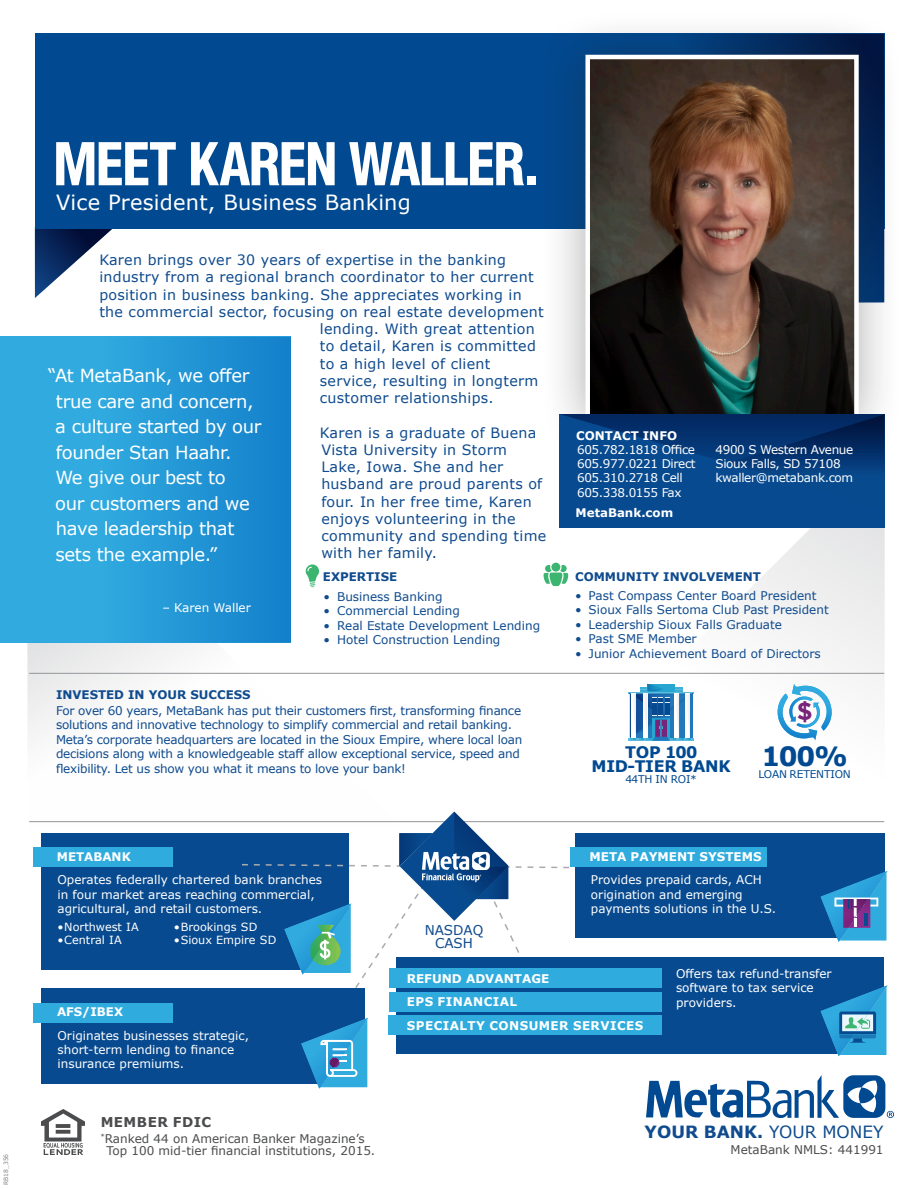
<style>
.page{position:relative;width:918px;height:1188px;background:#fff}
.page>*{position:absolute;margin:0;border:0;box-sizing:border-box;transform-origin:0 0}
.t1{font:700 expanded 60px "Newhouse DT Cond";letter-spacing:-.03em;color:#fff}
.t2{font:700 26.55px "Verdana";color:#014990}
.t3{font:700 24.6px "Gotham";color:#782478}
.t4{font:21px "Verdana";letter-spacing:.01em;color:#fff}
.t5{font:18px/25.5px "Verdana";letter-spacing:-.02em;color:#fff}
.t6{font:700 16.8px "Verdana";color:#0f4b8e}
.t7{font:700 15.9px "Verdana";letter-spacing:-.015em;color:#014990}
.t8{font:14.25px/17.2px "Verdana";letter-spacing:.02em;color:#0f4b8e}
.t9{font:13.5px/13.5px "Verdana";color:#0f4b8e;text-align:center}
.t10{font:700 13.5px "Verdana";letter-spacing:.035em;color:#4b4c4d}
.t11{font:12px "Verdana";letter-spacing:-.02em;color:#0f4b8e}
.t12{font:12px/14.4px "Verdana";color:#fff}
.t13{font:12px "Verdana";color:#0f4b8e}
.t14{font:12px "Verdana";letter-spacing:-.03em;color:#fff}
.t15{font:12px/12px "Verdana";color:#4b4c4d}
.t16{font:700 12px "Verdana";letter-spacing:.035em;color:#fff}
.t17{font:700 12px "Verdana";color:#fff}
.t18{font:700 11.85px "Verdana";color:#0f4b8e}
.t19{font:700 11.85px "Verdana";color:#fff}
.t20{font:11.25px "Verdana";color:#fff}
.t21{font:10.65px "Verdana";letter-spacing:-.015em;color:#014990}
.t22{font:6px "Verdana";color:#808285}
.s1{font-weight:400}
</style>
<div class="page">
<svg style="left:35px;top:229px;width:77px;height:69px"></svg>
<svg style="left:27px;top:569px;width:378px;height:254px"></svg>
<svg style="left:508px;top:527px;width:377px;height:296px"></svg>
<div style="left:35px;top:34px;width:849px;height:195px;background:#014990"></div>
<img style="left:0;top:337px;width:291px;height:306px">
<svg style="left:306px;top:564px;width:13px;height:23px"></svg>
<div style="left:551px;top:563px;width:9px;height:9px;background:#3bb570;border-radius:50%"></div>
<svg style="left:543px;top:565px;width:25px;height:21px"></svg>
<div style="left:41px;top:989px;width:324px;height:95px;background:#084a8f"></div>
<svg style="left:301px;top:1018px;width:67px;height:71px"></svg>
<div style="left:34px;top:1003px;width:139px;height:20px;background:#30abde"></div>
<hr style="left:29px;top:673px;width:855px;height:1px;background:#939598">
<hr style="left:29px;top:821px;width:855px;height:1px;background:#939598">
<div style="left:540px;top:9px;width:364px;height:457px;background:#231f20;opacity:.37"></div>
<img style="left:590px;top:60px;width:264px;height:354px">
<div style="left:585px;top:55px;width:274px;height:365px;border:4px solid #fff"></div>
<div style="left:559px;top:414px;width:326px;height:113px;background:#084a8f"></div>
<img style="left:560px;top:414px;width:168px;height:49px">
<img style="left:728px;top:414px;width:157px;height:56px">
<div style="left:396px;top:957px;width:488px;height:96px;background:#084a8f"></div>
<svg style="left:821px;top:985px;width:67px;height:72px"></svg>
<div style="left:389px;top:1015px;width:273px;height:20px;background:#30abde"></div>
<div style="left:389px;top:968px;width:273px;height:20px;background:#30abde"></div>
<div style="left:389px;top:992px;width:273px;height:20px;background:#30abde"></div>
<img style="left:647px;top:1075px;width:246px;height:43px">
<img style="left:41px;top:1109px;width:43px;height:45px">
<hr style="left:629px;top:738px;width:65px;height:3px;background:#5cbade">
<hr style="left:628px;top:692px;width:66px;height:2px;background:#5cbade">
<svg style="left:630px;top:684px;width:63px;height:57px"></svg>
<img style="left:651px;top:688px;width:20px;height:3px">
<svg style="left:775px;top:684px;width:59px;height:56px"></svg>
<img style="left:792px;top:684px;width:40px;height:47px">
<img style="left:778px;top:693px;width:39px;height:47px">
<div style="left:41px;top:834px;width:308px;height:136px;background:#084a8f"></div>
<div style="left:34px;top:847px;width:139px;height:20px;background:#30abde"></div>
<div style="left:575px;top:833px;width:309px;height:105px;background:#084a8f"></div>
<svg style="left:821px;top:869px;width:67px;height:73px"></svg>
<div style="left:570px;top:847px;width:197px;height:20px;background:#30abde"></div>
<svg style="left:240px;top:812px;width:343px;height:177px"></svg>
<img style="left:454px;top:812px;width:54px;height:54px">
<img style="left:454px;top:866px;width:54px;height:55px">
<img style="left:415px;top:846px;width:79px;height:40px">
<p class="t22" style="left:2px;top:1185px;width:33px;rotate:-90deg">RB18_356</p>
<p class="t1" style="left:53px;top:124px;width:489px">MEET KAREN WALLER.</p>
<p class="t4" style="left:56px;top:188px;width:356px">Vice President, Business Banking</p>
<p class="t8" style="left:99px;top:251px;width:408px">Karen brings over 30 years of expertise in the banking</p>
<p class="t8" style="left:99px;top:268px;width:436px">industry from a regional branch coordinator to her current</p>
<p class="t8" style="left:99px;top:286px;width:424px">position in business banking. She appreciates working in</p>
<p class="t8" style="left:99px;top:303px;width:446px">the commercial sector, focusing on real estate development</p>
<p class="t8" style="left:320px;top:320px;width:217px">lending. With great attention</p>
<p class="t8" style="left:320px;top:337px;width:218px">to detail, Karen is committed</p>
<p class="t8" style="left:320px;top:355px;width:172px">to a high level of client</p>
<p class="t8" style="left:320px;top:372px;width:220px">service, resulting in longterm</p>
<p class="t8" style="left:320px;top:389px;width:175px">customer relationships.</p>
<p class="t8" style="left:320px;top:424px;width:228px">Karen is a graduate of Buena<br>Vista University in Storm<br>Lake, Iowa. She and her husband are proud parents of four. In her free time, Karen enjoys volunteering in the community and spending time with her family.</p>
<p class="t18" style="left:323px;top:568px;width:76px">EXPERTISE</p>
<p class="t13" style="left:324px;top:588px;width:120px">• Business Banking</p>
<p class="t13" style="left:324px;top:603px;width:138px">• Commercial Lending</p>
<p class="t13" style="left:324px;top:617px;width:218px">• Real Estate Development Lending</p>
<p class="t13" style="left:324px;top:631px;width:178px">• Hotel Construction Lending</p>
<p class="t5" style="left:48px;top:363px;width:203px">“At MetaBank, we offer</p>
<p class="t5" style="left:56px;top:388px;width:199px">true care and concern,</p>
<p class="t5" style="left:55px;top:414px;width:208px">a culture started by our founder Stan Haahr.<br>We give our best to<br>our customers and we have leadership that sets the example.”</p>
<p class="t12" style="left:162px;top:600px;width:90px">– Karen Waller</p>
<p class="t18" style="left:56px;top:686px;width:196px">INVESTED IN YOUR SUCCESS</p>
<p class="t11" style="left:56px;top:702px;width:467px">For over 60 years, MetaBank has put their customers first, transforming finance</p>
<p class="t11" style="left:56px;top:717px;width:457px">solutions and innovative technology to simplify commercial and retail banking.</p>
<p class="t11" style="left:56px;top:731px;width:468px">Meta’s corporate headquarters are located in the Sioux Empire, where local loan</p>
<p class="t11" style="left:56px;top:745px;width:465px">decisions along with a knowledgeable staff allow exceptional service, speed and</p>
<p class="t11" style="left:56px;top:760px;width:351px">flexibility. Let us show you what it means to love your bank!</p>
<p class="t19" style="left:576px;top:427px;width:102px">CONTACT INFO</p>
<p class="t14" style="left:577px;top:441px;width:119px">605.782.1818 Office</p>
<p class="t14" style="left:577px;top:455px;width:120px">605.977.0221 Direct</p>
<p class="t14" style="left:577px;top:470px;width:107px">605.310.2718 Cell</p>
<p class="t14" style="left:577px;top:484px;width:106px">605.338.0155 Fax</p>
<p class="t19" style="left:576px;top:504px;width:99px">MetaBank.com</p>
<p class="t14" style="left:716px;top:441px;width:139px">4900 S Western Avenue</p>
<p class="t14" style="left:716px;top:455px;width:127px">Sioux Falls, SD 57108</p>
<p class="t14" style="left:716px;top:470px;width:139px">kwaller@metabank.com</p>
<p class="t18" style="left:575px;top:568px;width:187px">COMMUNITY INVOLVEMENT</p>
<p class="t13" style="left:575px;top:587px;width:243px">• Past Compass Center Board President</p>
<p class="t13" style="left:575px;top:602px;width:255px">• Sioux Falls Sertoma Club Past President</p>
<p class="t13" style="left:575px;top:616px;width:208px">• Leadership Sioux Falls Graduate</p>
<p class="t13" style="left:575px;top:631px;width:123px">• Past SME Member</p>
<p class="t13" style="left:575px;top:645px;width:247px">• Junior Achievement Board of Directors</p>
<p class="t7" style="left:625px;top:741px;width:74px">TOP 100</p>
<p class="t7" style="left:592px;top:754px;width:141px">MID-TIER BANK</p>
<p class="t21" style="left:625px;top:772px;width:73px">44TH IN ROI*</p>
<h3 class="t3" style="left:797px;top:697px;width:17px">$</h3>
<p class="t2" style="left:761px;top:738px;width:88px">100%</p>
<p class="t21" style="left:758px;top:767px;width:94px">LOAN RETENTION</p>
<p class="t19" style="left:57px;top:849px;width:76px">METABANK</p>
<p class="t17" style="left:589px;top:849px;width:174px">META PAYMENT SYSTEMS</p>
<p class="t12" style="left:58px;top:873px;width:266px">Operates federally chartered bank branches in four market areas reaching commercial, agricultural, and retail customers.</p>
<p class="t20" style="left:58px;top:919px;width:83px">•Northwest IA</p>
<p class="t20" style="left:58px;top:932px;width:66px">•Central IA</p>
<p class="t20" style="left:174px;top:919px;width:85px">•Brookings SD</p>
<p class="t20" style="left:174px;top:932px;width:104px">•Sioux Empire SD</p>
<p class="t9" style="left:425px;top:923px;width:60px">NASDAQ<br>CASH</p>
<p class="t12" style="left:591px;top:873px;width:187px">Provides prepaid cards, ACH origination and emerging payments solutions in the U.S.</p>
<p class="t19" style="left:57px;top:1004px;width:68px">AFS/IBEX</p>
<p class="t17" style="left:407px;top:970px;width:144px">REFUND ADVANTAGE</p>
<p class="t16" style="left:407px;top:993px;width:112px">EPS FINANCIAL</p>
<p class="t12" style="left:676px;top:966px;width:157px">Offers tax refund-transfer software to tax service providers.</p>
<p class="t12" style="left:58px;top:1028px;width:193px">Originates businesses strategic, short-term lending to finance insurance premiums.</p>
<p class="t10" style="left:101px;top:1113px;width:112px">MEMBER FDIC</p>
<p class="t15" style="left:106px;top:1132px;width:270px;text-indent:-6px"><sup>*</sup>Ranked 44 on American Banker Magazine’s<br>Top 100 mid-tier financial institutions, 2015.</p>
<p class="t16" style="left:407px;top:1017px;width:238px">SPECIALTY CONSUMER SERVICES</p>
<p class="t6" style="left:645px;top:1120px;width:240px">YOUR BANK. <span class="s1">YOUR MONEY</span></p>
<p class="t15" style="left:731px;top:1144px;width:155px">MetaBank NMLS: 441991</p>
</div>
